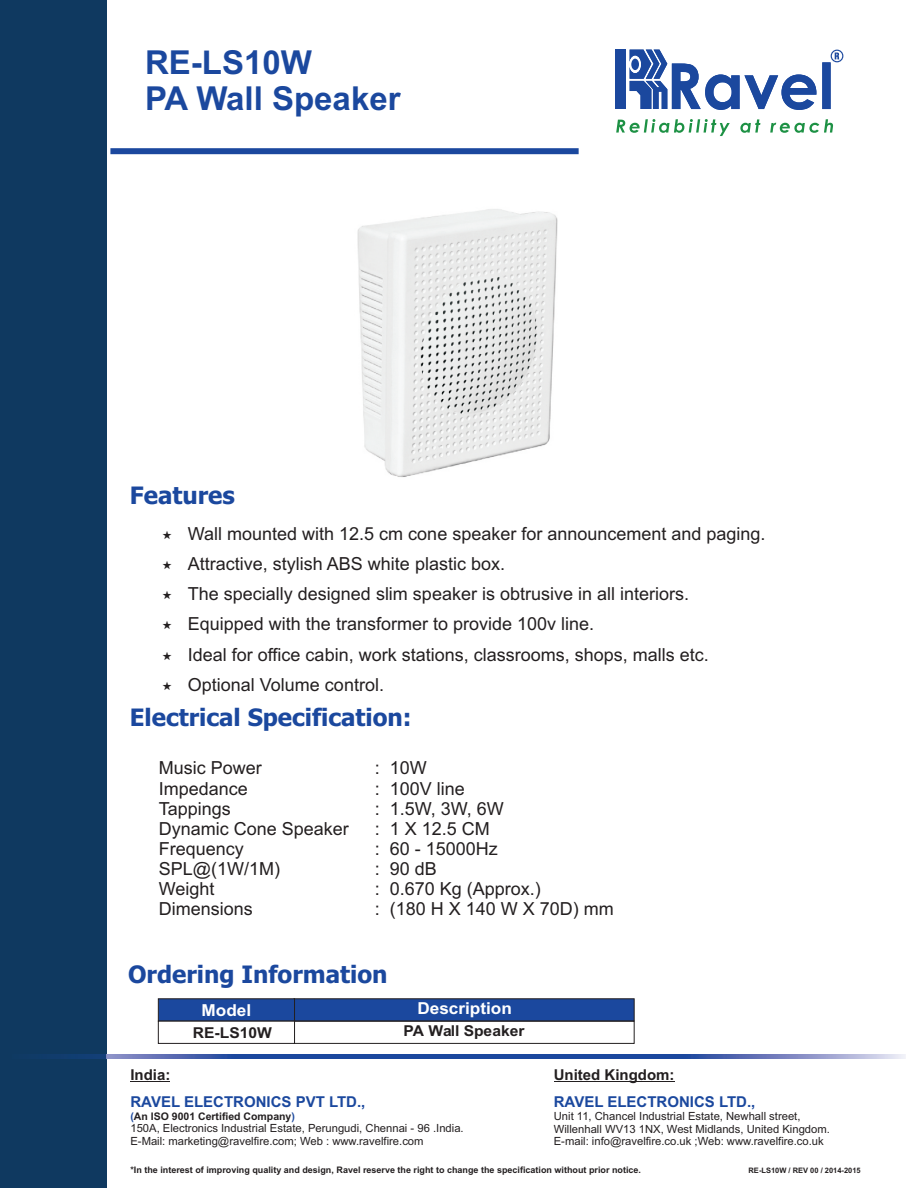
<style>
.page{position:relative;width:918px;height:1188px;background:#fff}
.page>*{position:absolute;margin:0;border:0;box-sizing:border-box;transform-origin:0 0}
.t1{font:700 33px "Arial";color:#1b489e}
.t2{font:700 24px "Tahoma";color:#1b489e}
.t3{font:18px/30.2px "Arial";color:#231f20}
.t4{font:700 16.5px "Arial";color:#fff;scale:1.04 1}
.t5{font:700 15px "Arial";color:#1b489e}
.t6{font:700 15px "Arial";color:#231f20;scale:1.04 1}
.t7{font:700 15px "Arial";color:#231f20}
.t8{font:11.25px/12.6px "Arial";color:#231f20}
.t9{font:700 10.5px "Arial";color:#231f20}
.t10{font:700 9px "Arial";color:#231f20}
.t11{font:700 7.5px "Arial";color:#231f20}
.s1{color:#1b489e}
</style>
<div class="page">
<div style="left:616px;top:50px;width:10px;height:59px;background:#1b489e"></div>
<svg style="left:616px;top:119px;width:217px;height:17px"></svg>
<svg style="left:831px;top:50px;width:12px;height:12px"></svg>
<svg style="left:832px;top:51px;width:10px;height:10px"></svg>
<svg style="left:630px;top:50px;width:209px;height:60px"></svg>
<div style="left:0;top:0;width:106px;height:1188px;background:#0f3960"></div>
<div style="left:110px;top:148px;width:469px;height:6px;background:#1b489e"></div>
<svg style="left:158px;top:998px;width:477px;height:46px"></svg>
<img style="left:357px;top:209px;width:201px;height:268px">
<hr style="left:130px;top:1081px;width:40px;height:1px;background:#231f20">
<hr style="left:554px;top:1081px;width:121px;height:1px;background:#231f20">
<img style="left:460px;top:1055px;width:445px;height:3px">
<img style="left:47px;top:1055px;width:413px;height:3px">
<h1 class="t1" style="left:145px;top:50px;width:168px">RE-LS10W</h1>
<h1 class="t1" style="left:145px;top:86px;width:257px">PA Wall Speaker</h1>
<h2 class="t2" style="left:130px;top:486px;width:106px">Features</h2>
<p class="t3" style="left:188px;top:520px;width:579px">Wall mounted with 12.5 cm cone speaker for announcement and paging.<br>Attractive, stylish ABS white plastic box.<br>The specially designed slim speaker is obtrusive in all interiors.<br>Equipped with the transformer to provide 100v line.<br>Ideal for office cabin, work stations, classrooms, shops, malls etc.<br>Optional Volume control.</p>
<h2 class="t2" style="left:130px;top:708px;width:283px">Electrical Specification:</h2>
<p class="t3" style="left:159px;top:755px;width:105px">Music Power</p>
<p class="t3" style="left:375px;top:755px;width:54px">: 10W</p>
<p class="t3" style="left:159px;top:775px;width:91px">Impedance</p>
<p class="t3" style="left:375px;top:775px;width:92px">: 100V line</p>
<p class="t3" style="left:159px;top:795px;width:74px">Tappings</p>
<p class="t3" style="left:375px;top:795px;width:131px">: 1.5W, 3W, 6W</p>
<p class="t3" style="left:159px;top:815px;width:192px">Dynamic Cone Speaker</p>
<p class="t3" style="left:375px;top:815px;width:117px">: 1 X 12.5 CM</p>
<p class="t3" style="left:159px;top:835px;width:87px">Frequency</p>
<p class="t3" style="left:375px;top:835px;width:125px">: 60 - 15000Hz</p>
<p class="t3" style="left:159px;top:855px;width:123px">SPL@(1W/1M)</p>
<p class="t3" style="left:375px;top:855px;width:64px">: 90 dB</p>
<p class="t3" style="left:159px;top:875px;width:57px">Weight</p>
<p class="t3" style="left:375px;top:875px;width:168px">: 0.670 Kg (Approx.)</p>
<p class="t3" style="left:159px;top:895px;width:96px">Dimensions</p>
<p class="t3" style="left:375px;top:895px;width:241px">: (180 H X 140 W X 70D) mm</p>
<h2 class="t2" style="left:128px;top:965px;width:261px">Ordering Information</h2>
<p class="t4" style="left:202px;top:1004px;width:49px">Model</p>
<p class="t4" style="left:417px;top:1002px;width:92px">Description</p>
<p class="t6" style="left:193px;top:1027px;width:77px">RE-LS10W</p>
<p class="t6" style="left:404px;top:1025px;width:118px">PA Wall Speaker</p>
<p class="t7" style="left:130px;top:1069px;width:42px">India:</p>
<p class="t9" style="left:130px;top:1112px;width:166px"><span class="s1">(</span>An ISO 9001 Certified Company<span class="s1">)</span></p>
<p class="t8" style="left:130px;top:1123px;width:335px">150A, Electronics Industrial Estate, Perungudi, Chennai - 96 .India.<br>E-Mail: marketing@ravelfire.com; Web : www.ravelfire.com</p>
<p class="t5" style="left:130px;top:1096px;width:237px">RAVEL ELECTRONICS PVT LTD.,</p>
<p class="t7" style="left:554px;top:1069px;width:122px">United Kingdom:</p>
<p class="t8" style="left:554px;top:1111px;width:278px">Unit 11, Chancel Industrial Estate, Newhall street,<br>Willenhall WV13 1NX, West Midlands, United Kingdom.<br>E-mail: info@ravelfire.co.uk ;Web: www.ravelfire.co.uk</p>
<p class="t5" style="left:554px;top:1096px;width:203px">RAVEL ELECTRONICS LTD.,</p>
<p class="t10" style="left:130px;top:1166px;width:512px">*In the interest of improving quality and design, Ravel reserve the right to change the specification without prior notice.</p>
<p class="t11" style="left:749px;top:1168px;width:114px">RE-LS10W / REV 00 / 2014-2015</p>
</div>
